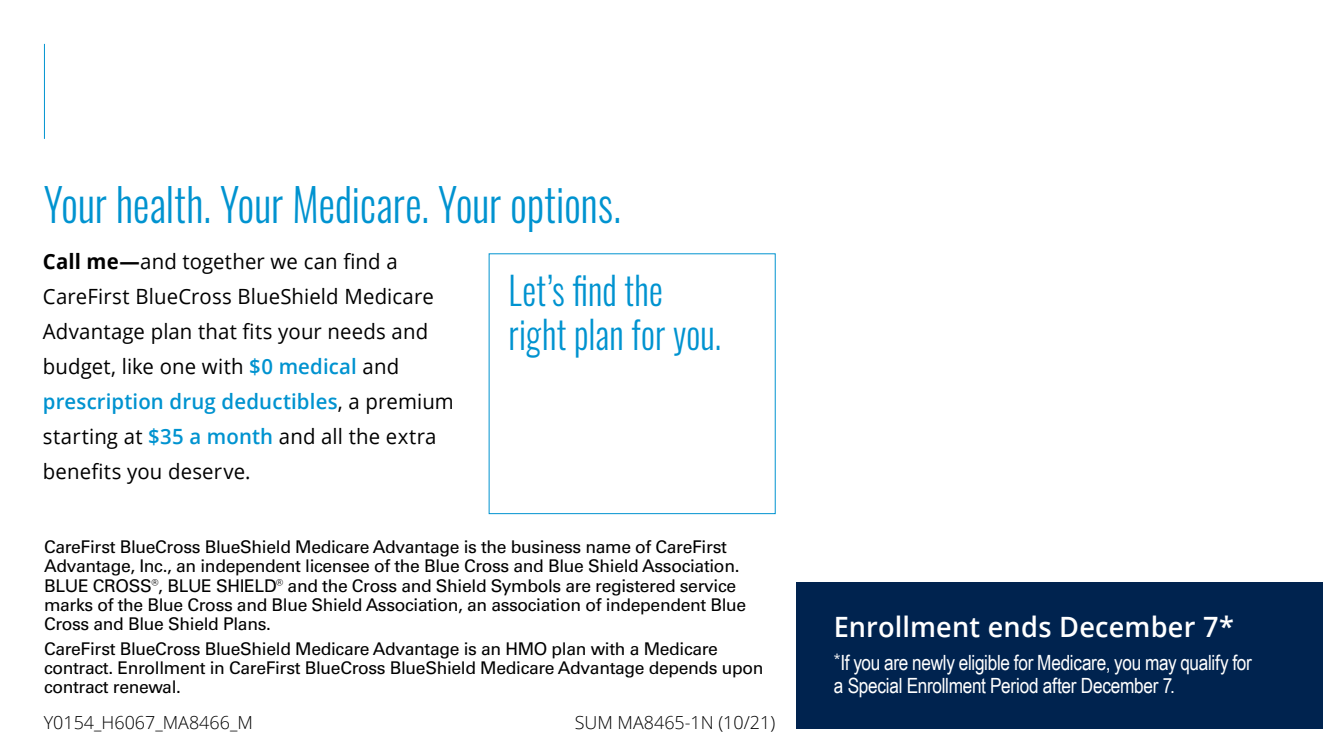
<style>
.page{position:relative;width:1323px;height:756px;background:#fff}
.page>*{position:absolute;margin:0;border:0;box-sizing:border-box;transform-origin:0 0}
.t1{font:300 45.5px "Oswald";color:#0093d0;scale:.9 1}
.t2{font:300 38.5px/43.8px "Oswald";letter-spacing:.005em;color:#0093d0;scale:.9 1}
.t3{font:600 28px "Open Sans";letter-spacing:.005em;color:#fff}
.t4{font:21px/35px "Open Sans";letter-spacing:.005em;color:#000}
.t5{font:21px/22.8px "Arial Narrow";letter-spacing:-.015em;color:#fff}
.MA-ItemNumber{font:300 17.85px "Open Sans";color:#000}
.MA-Disclaimer{font:17.5px/19.2px "Univers LT Pro 55 Roman";letter-spacing:-.02em;color:#000}
.s1{font-weight:700}
.s2{font-weight:600;color:#0093d0}
</style>
<div class="page">
<div style="left:796px;top:582px;width:527px;height:147px;background:#00234f"></div>
<hr style="left:44px;top:44px;width:1px;height:95px;background:#0093d0">
<p class="t1" style="left:44px;top:164px;width:643px">Your health. Your Medicare. Your options.</p>
<p class="t4" style="left:43px;top:243px;width:412px"><span class="s1">Call me—</span>and together we can find a CareFirst BlueCross BlueShield Medicare Advantage plan that fits your needs and budget, like one with <span class="s2">$0 medical</span> and <span class="s2">prescription drug deductibles</span>, a premium starting at <span class="s2">$35 a month</span> and all the extra benefits you deserve.</p>
<p class="t2" style="left:508px;top:265px;width:238px">Let’s find the right plan for you.</p>
<p class="MA-Disclaimer" style="left:44px;top:536px;width:704px">CareFirst BlueCross BlueShield Medicare Advantage is the business name of CareFirst Advantage, Inc., an independent licensee of the Blue Cross and Blue Shield Association.<br>BLUE CROSS®, BLUE SHIELD® and the Cross and Shield Symbols are registered service marks of the Blue Cross and Blue Shield Association, an association of independent Blue Cross and Blue Shield Plans.</p>
<p class="MA-Disclaimer" style="left:44px;top:638px;width:721px">CareFirst BlueCross BlueShield Medicare Advantage is an HMO plan with a Medicare contract. Enrollment in CareFirst BlueCross BlueShield Medicare Advantage depends upon contract renewal.</p>
<p class="MA-ItemNumber" style="left:44px;top:710px;width:211px">Y0154_H6067_MA8466_M</p>
<p class="MA-ItemNumber" style="left:575px;top:710px;width:202px">SUM MA8465-1N (10/21)</p>
<p class="t3" style="left:834px;top:608px;width:402px">Enrollment ends December 7*</p>
<p class="t5" style="left:834px;top:650px;width:420px"><sup>*</sup>If you are newly eligible for Medicare, you may qualify for a Special Enrollment Period after December 7.</p>
</div>
